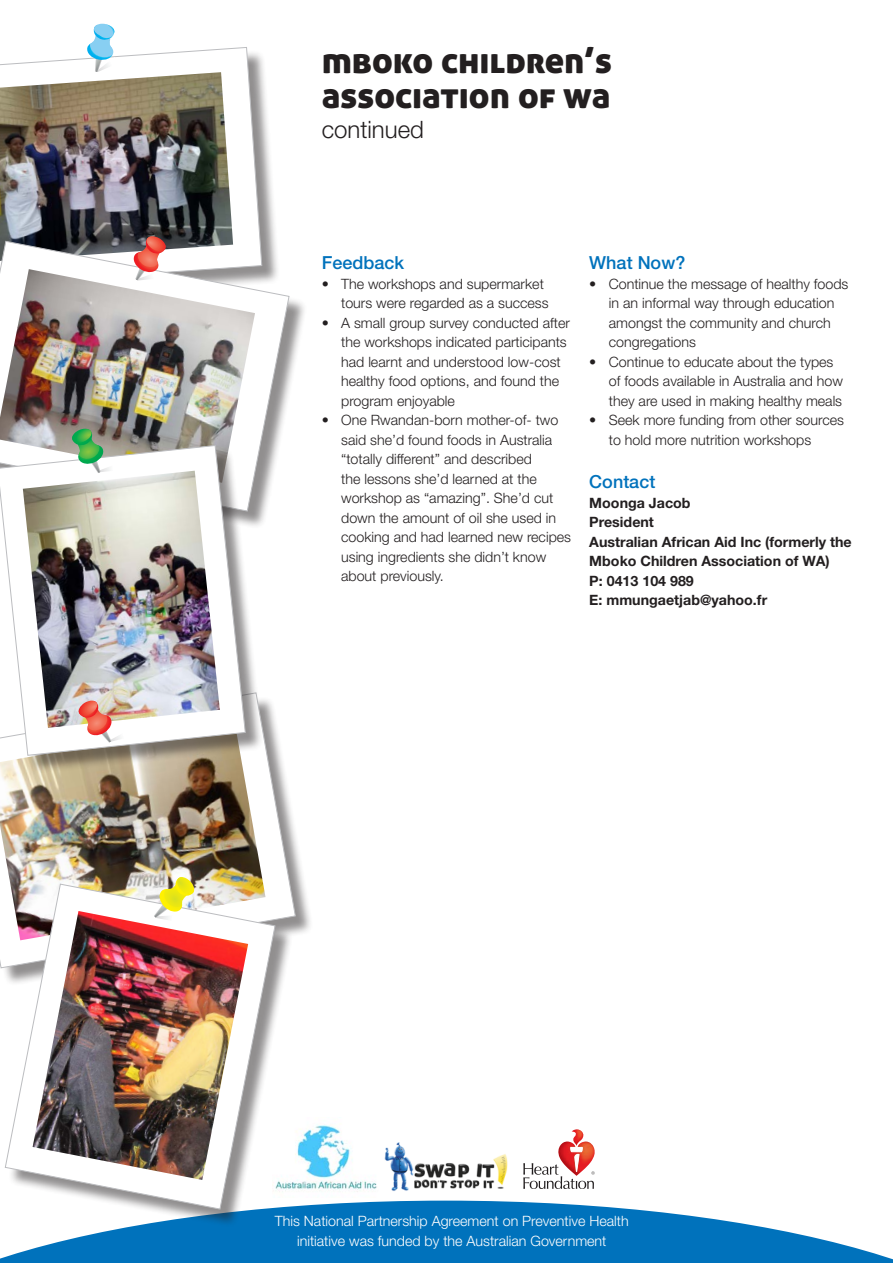
<style>
.page{position:relative;width:893px;height:1263px;background:#fff}
.page>*{position:absolute;margin:0;border:0;box-sizing:border-box;transform-origin:0 0}
.t1{font:36px/34.5px "Aller Display";color:#231f20}
.t2{font:300 24px "Helvetica Neue";color:#231f20}
.t3{font:500 18px "Helvetica Neue";color:#0072bc}
.t4{font:300 14.25px/19.5px "Helvetica Neue";color:#231f20}
.t5{font:700 14.25px/19.5px "Helvetica Neue";color:#231f20}
.t6{font:300 14.25px/19.5px "Helvetica Neue";color:#fff;text-align:center}
</style>
<div class="page">
<svg style="left:0;top:1200px;width:893px;height:63px;fill:#0072bc"></svg>
<img style="left:384px;top:1142px;width:124px;height:49px">
<img style="left:559px;top:1129px;width:35px;height:18px">
<svg style="left:523px;top:1147px;width:72px;height:42px"></svg>
<img style="left:293px;top:1125px;width:84px;height:67px">
<div style="left:0;top:50px;width:280px;height:254px;background:#231f20;opacity:.5"></div>
<svg style="left:0;top:47px;width:262px;height:194px"></svg>
<img style="left:0;top:72px;width:233px;height:169px">
<div style="left:0;top:695px;width:314px;height:291px;background:#231f20;opacity:.5"></div>
<svg style="left:0;top:695px;width:296px;height:273px"></svg>
<img style="left:0;top:721px;width:265px;height:219px">
<div style="left:0;top:244px;width:307px;height:285px;background:#231f20;opacity:.5"></div>
<svg style="left:0;top:241px;width:289px;height:270px"></svg>
<img style="left:0;top:269px;width:255px;height:179px">
<div style="left:8px;top:887px;width:285px;height:340px;background:#231f20;opacity:.5"></div>
<svg style="left:5px;top:884px;width:270px;height:325px"></svg>
<img style="left:33px;top:911px;width:215px;height:269px">
<div style="left:0;top:448px;width:264px;height:326px;background:#231f20;opacity:.5"></div>
<svg style="left:0;top:445px;width:246px;height:311px"></svg>
<img style="left:23px;top:471px;width:197px;height:257px">
<svg style="left:86px;top:24px;width:32px;height:48px"></svg>
<svg style="left:132px;top:236px;width:35px;height:44px"></svg>
<svg style="left:154px;top:877px;width:42px;height:45px"></svg>
<svg style="left:71px;top:429px;width:48px;height:44px"></svg>
<svg style="left:77px;top:701px;width:53px;height:42px"></svg>
<h1 class="t1" style="left:322px;top:42px;width:292px">mboko children’s association of wa</h1>
<h2 class="t2" style="left:322px;top:114px;width:104px">continued</h2>
<p class="t3" style="left:322px;top:252px;width:84px">Feedback</p>
<p class="t4" style="left:341px;top:274px;width:209px;text-indent:-19px">• The workshops and supermarket tours were regarded as a success</p>
<p class="t4" style="left:341px;top:313px;width:230px;text-indent:-19px">• A small group survey conducted after the workshops indicated participants had learnt and understood low-cost healthy food options, and found the program enjoyable</p>
<p class="t4" style="left:341px;top:410px;width:231px;text-indent:-19px">• One Rwandan-born mother-of- two said she’d found foods in Australia “totally different” and described<br>the lessons she’d learned at the workshop as “amazing”. She’d cut down the amount of oil she used in cooking and had learned new recipes using ingredients she didn’t know about previously.</p>
<p class="t3" style="left:589px;top:252px;width:98px">What Now?</p>
<p class="t4" style="left:609px;top:274px;width:241px;text-indent:-19px">• Continue the message of healthy foods in an informal way through education amongst the community and church congregations</p>
<p class="t4" style="left:609px;top:352px;width:236px;text-indent:-19px">• Continue to educate about the types of foods available in Australia and how they are used in making healthy meals</p>
<p class="t4" style="left:609px;top:410px;width:237px;text-indent:-19px">• Seek more funding from other sources to hold more nutrition workshops</p>
<p class="t3" style="left:589px;top:471px;width:68px">Contact</p>
<p class="t5" style="left:589px;top:492px;width:264px">Moonga Jacob<br>President<br>Australian African Aid Inc (formerly the<br>Mboko Children Association of WA)<br>P: 0413 104 989<br>E: mmungaetjab@yahoo.fr</p>
<p class="t6" style="left:275px;top:1211px;width:355px">This National Partnership Agreement on Preventive Health initiative was funded by the Australian Government</p>
</div>
